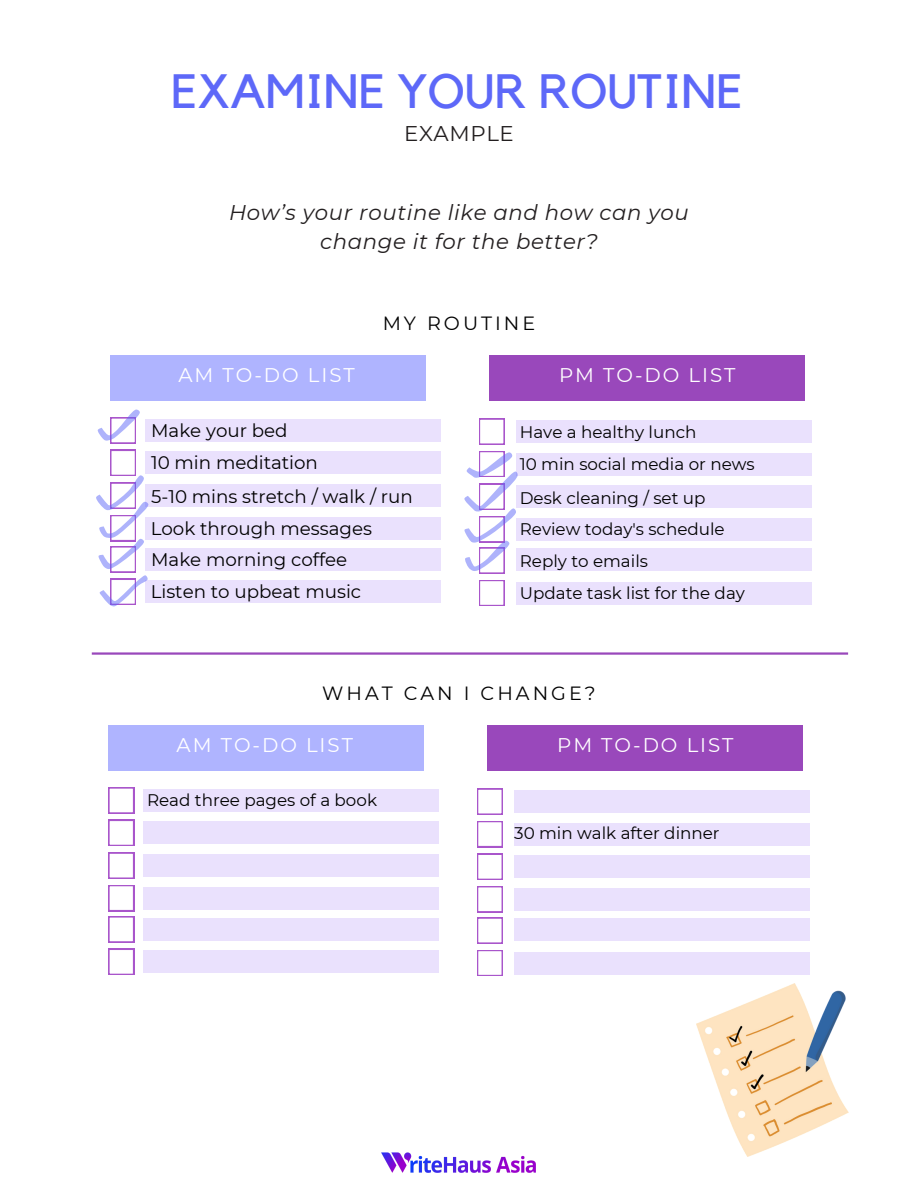
<style>
.page{position:relative;width:918px;height:1188px;background:#fff}
.page>*{position:absolute;margin:0;border:0;box-sizing:border-box;transform-origin:0 0}
.t1{font:48px "Kollektif";color:#5d68f8}
.t2{font:italic 21.3px "Montserrat";letter-spacing:.03em;color:#231f20}
.t3{font:21.3px "Montserrat";letter-spacing:.03em;color:#231f20}
.t4{font:19.8px "Montserrat";letter-spacing:.1em;color:#fff}
.t5{font:19.2px "Montserrat";letter-spacing:.155em;color:#000}
.t6{font:18.3px "Montserrat";color:#000}
.t7{font:16.8px "Montserrat";color:#000}
</style>
<div class="page">
<img style="left:381px;top:1152px;width:155px;height:21px">
<svg style="left:110px;top:441px;width:26px;height:2px"></svg>
<svg style="left:110px;top:450px;width:26px;height:25px"></svg>
<svg style="left:110px;top:538px;width:26px;height:34px"></svg>
<svg style="left:479px;top:419px;width:26px;height:26px"></svg>
<div style="left:479px;top:548px;width:26px;height:26px;background:#a956cb"></div>
<svg style="left:480px;top:571px;width:24px;height:2px"></svg>
<svg style="left:479px;top:451px;width:26px;height:1px"></svg>
<svg style="left:479px;top:580px;width:26px;height:26px"></svg>
<div style="left:110px;top:355px;width:316px;height:46px;background:#afb4ff"></div>
<div style="left:489px;top:355px;width:315px;height:46px;background:#9948bb"></div>
<div style="left:145px;top:419px;width:295px;height:23px;background:#eae1fd"></div>
<div style="left:516px;top:420px;width:295px;height:23px;background:#eae1fd"></div>
<div style="left:516px;top:453px;width:295px;height:23px;background:#eae1fd"></div>
<div style="left:516px;top:485px;width:295px;height:23px;background:#eae1fd"></div>
<div style="left:516px;top:518px;width:295px;height:23px;background:#eae1fd"></div>
<div style="left:516px;top:548px;width:295px;height:23px;background:#eae1fd"></div>
<div style="left:516px;top:582px;width:295px;height:22px;background:#eae1fd"></div>
<div style="left:145px;top:451px;width:295px;height:23px;background:#eae1fd"></div>
<div style="left:145px;top:484px;width:295px;height:23px;background:#eae1fd"></div>
<div style="left:145px;top:517px;width:295px;height:23px;background:#eae1fd"></div>
<div style="left:145px;top:548px;width:295px;height:23px;background:#eae1fd"></div>
<div style="left:145px;top:580px;width:295px;height:23px;background:#eae1fd"></div>
<img style="left:696px;top:984px;width:152px;height:172px">
<hr style="left:92px;top:652px;width:756px;height:3px;background:#9948bb">
<svg style="left:109px;top:788px;width:25px;height:25px"></svg>
<svg style="left:109px;top:853px;width:25px;height:26px"></svg>
<svg style="left:109px;top:820px;width:25px;height:26px"></svg>
<svg style="left:109px;top:885px;width:25px;height:57px"></svg>
<svg style="left:109px;top:949px;width:25px;height:26px"></svg>
<svg style="left:477px;top:789px;width:26px;height:26px"></svg>
<svg style="left:477px;top:854px;width:26px;height:26px"></svg>
<svg style="left:477px;top:918px;width:26px;height:26px"></svg>
<svg style="left:477px;top:821px;width:26px;height:26px"></svg>
<svg style="left:477px;top:886px;width:26px;height:26px"></svg>
<svg style="left:477px;top:950px;width:26px;height:26px"></svg>
<div style="left:109px;top:725px;width:315px;height:46px;background:#afb4ff"></div>
<div style="left:487px;top:725px;width:315px;height:46px;background:#9948bb"></div>
<div style="left:143px;top:789px;width:296px;height:23px;background:#eae1fd"></div>
<div style="left:514px;top:790px;width:295px;height:23px;background:#eae1fd"></div>
<div style="left:514px;top:823px;width:295px;height:23px;background:#eae1fd"></div>
<div style="left:514px;top:855px;width:295px;height:23px;background:#eae1fd"></div>
<div style="left:514px;top:888px;width:295px;height:23px;background:#eae1fd"></div>
<div style="left:514px;top:918px;width:295px;height:23px;background:#eae1fd"></div>
<div style="left:514px;top:952px;width:295px;height:22px;background:#eae1fd"></div>
<div style="left:143px;top:821px;width:296px;height:23px;background:#eae1fd"></div>
<div style="left:143px;top:854px;width:296px;height:23px;background:#eae1fd"></div>
<div style="left:143px;top:887px;width:296px;height:23px;background:#eae1fd"></div>
<div style="left:143px;top:918px;width:296px;height:23px;background:#eae1fd"></div>
<div style="left:143px;top:950px;width:296px;height:23px;background:#eae1fd"></div>
<svg style="left:97px;top:409px;width:43px;height:32px"></svg>
<svg style="left:96px;top:475px;width:48px;height:28px"></svg>
<svg style="left:99px;top:502px;width:50px;height:36px"></svg>
<svg style="left:98px;top:539px;width:46px;height:30px"></svg>
<svg style="left:99px;top:575px;width:49px;height:32px"></svg>
<svg style="left:467px;top:452px;width:46px;height:19px"></svg>
<svg style="left:464px;top:471px;width:54px;height:37px"></svg>
<svg style="left:464px;top:508px;width:52px;height:33px"></svg>
<svg style="left:465px;top:541px;width:45px;height:30px"></svg>
<p class="t1" style="left:171px;top:69px;width:573px">EXAMINE YOUR ROUTINE</p>
<p class="t3" style="left:404px;top:120px;width:111px">EXAMPLE</p>
<p class="t2" style="left:229px;top:199px;width:461px">How’s your routine like and how can you</p>
<p class="t2" style="left:320px;top:229px;width:279px">change it for the better?</p>
<p class="t5" style="left:383px;top:312px;width:154px">MY ROUTINE</p>
<p class="t4" style="left:178px;top:363px;width:178px">AM TO-DO LIST</p>
<p class="t4" style="left:559px;top:363px;width:178px">PM TO-DO LIST</p>
<p class="t6" style="left:151px;top:419px;width:138px">Make your bed</p>
<p class="t6" style="left:151px;top:451px;width:168px">10 min meditation</p>
<p class="t6" style="left:151px;top:485px;width:263px">5-10 mins stretch / walk / run</p>
<p class="t6" style="left:151px;top:517px;width:223px">Look through messages</p>
<p class="t6" style="left:151px;top:548px;width:198px">Make morning coffee</p>
<p class="t6" style="left:151px;top:580px;width:212px">Listen to upbeat music</p>
<p class="t7" style="left:520px;top:421px;width:178px">Have a healthy lunch</p>
<p class="t7" style="left:520px;top:454px;width:236px">10 min social media or news</p>
<p class="t7" style="left:520px;top:488px;width:187px">Desk cleaning / set up</p>
<p class="t7" style="left:520px;top:519px;width:206px">Review today's schedule</p>
<p class="t7" style="left:520px;top:550px;width:130px">Reply to emails</p>
<p class="t7" style="left:520px;top:583px;width:227px">Update task list for the day</p>
<p class="t5" style="left:322px;top:682px;width:275px">WHAT CAN I CHANGE?</p>
<p class="t4" style="left:177px;top:733px;width:178px">AM TO-DO LIST</p>
<p class="t4" style="left:557px;top:733px;width:178px">PM TO-DO LIST</p>
<p class="t7" style="left:147px;top:790px;width:232px">Read three pages of a book</p>
<p class="t7" style="left:514px;top:822px;width:207px">30 min walk after dinner</p>
</div>
